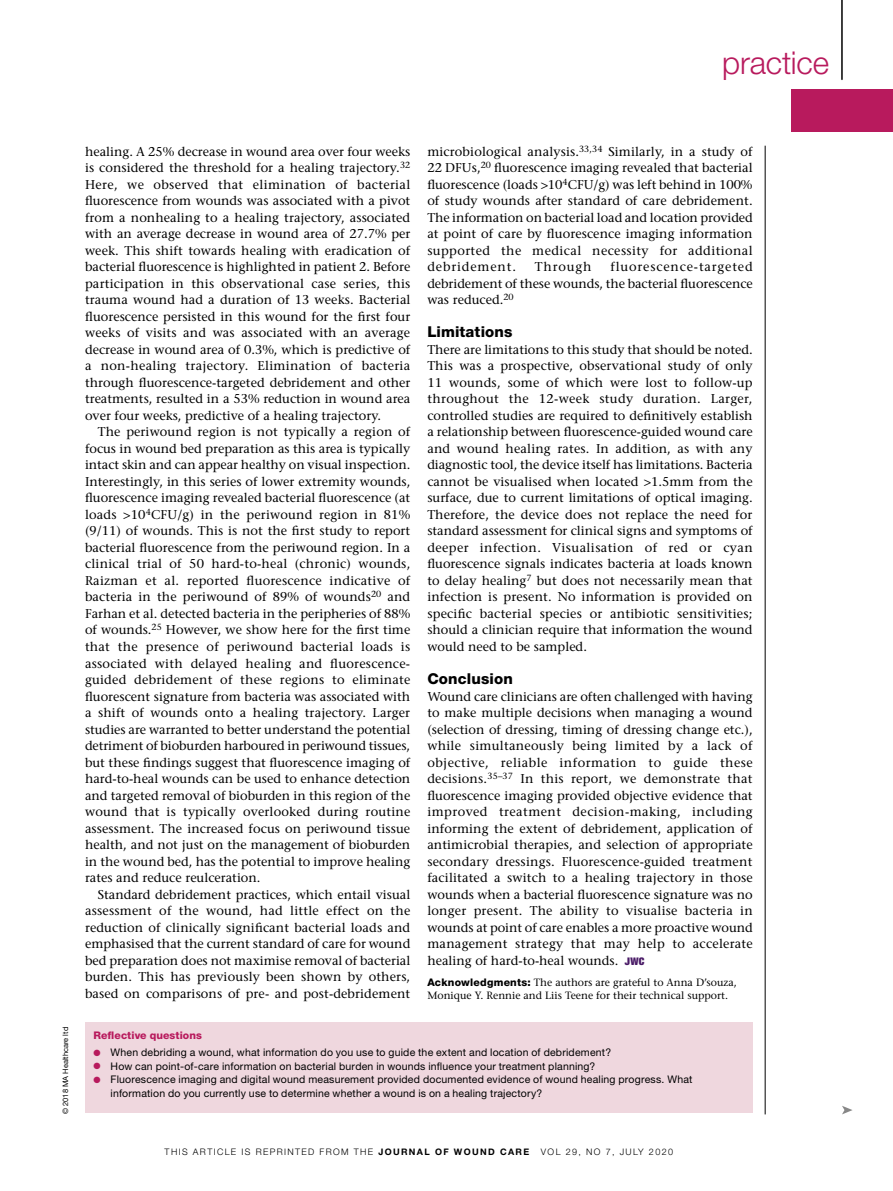
<style>
.page{position:relative;width:893px;height:1191px;background:#fff}
.page>*{position:absolute;margin:0;border:0;box-sizing:border-box;transform-origin:0 0}
.t1{font:300 31.5px "Helvetica Neue LT Std";letter-spacing:-.005em;color:#b81a5d}
.t2{font:800 15px "Helvetica Neue LT Std";letter-spacing:.01em;color:#000}
.t3{font:500 12.75px/16.5px "Stone Serif Std";color:#000;text-align:justify}
.t4{font:500 12.75px "Stone Serif Std";letter-spacing:.065em;color:#000}
.t5{font:10.5px/13.5px "Helvetica Neue LT Std";letter-spacing:.015em;color:#000}
.t6{font:500 10.5px/12.8px "Stone Serif Std";color:#000}
.t7{font:800 10.5px "Helvetica Neue LT Std";letter-spacing:.005em;color:#b81a5d}
.t8{font:300 9px "Helvetica Neue LT Std";letter-spacing:.15em;color:#000}
.t9{font:7.5px "Helvetica Neue LT Std";color:#000}
.s1{font-family:"Helvetica Neue LT Std";font-weight:900;font-stretch:condensed;font-size:10.5px;color:#491a66}
.s2{font-family:"Helvetica Neue LT Std";font-weight:800}
.s3{color:#b81a5d}
.s4{font-weight:700}
</style>
<div class="page">
<hr style="left:842px;top:0;width:1px;height:80px;background:#000">
<div style="left:791px;top:89px;width:102px;height:43px;background:#b81a5d"></div>
<svg style="left:842px;top:1106px;width:11px;height:8px"></svg>
<div style="left:85px;top:1022px;width:668px;height:91px;background:#efd7de"></div>
<hr style="left:765px;top:146px;width:1px;height:968px;background:#000">
<h1 class="t1" style="left:722px;top:44px;width:109px">practice</h1>
<p class="t9" style="left:61px;top:1114px;width:88px;rotate:-90deg">© 2018 MA Healthcare ltd</p>
<p class="t3" style="left:85px;top:143px;width:327px">healing. A 25% decrease in wound area over four weeks is considered the threshold for a healing trajectory.<sup>32<br></sup>Here, we observed that elimination of bacterial fluorescence from wounds was associated with a pivot from a nonhealing to a healing trajectory, associated with an average decrease in wound area of 27.7% per week. This shift towards healing with eradication of bacterial fluorescence is highlighted in patient 2. Before participation in this observational case series, this trauma wound had a duration of 13 weeks. Bacterial fluorescence persisted in this wound for the first four weeks of visits and was associated with an average decrease in wound area of 0.3%, which is predictive of a non-healing trajectory. Elimination of bacteria through fluorescence-targeted debridement and other treatments, resulted in a 53% reduction in wound area over four weeks, predictive of a healing trajectory.</p>
<p class="t3" style="left:85px;top:424px;width:327px;text-indent:13px">The periwound region is not typically a region of focus in wound bed preparation as this area is typically intact skin and can appear healthy on visual inspection.<br>Interestingly, in this series of lower extremity wounds, fluorescence imaging revealed bacterial fluorescence (at loads &gt;10<sup>4</sup>CFU/g) in the periwound region in 81% (9/11) of wounds. This is not the first study to report bacterial fluorescence from the periwound region. In a clinical trial of 50 hard-to-heal (chronic) wounds, Raizman et al. reported fluorescence indicative of bacteria in the periwound of 89% of wounds<sup>20</sup> and Farhan et al. detected bacteria in the peripheries of 88% of wounds.<sup>25</sup> However, we show here for the first time that the presence of periwound bacterial loads is associated with delayed healing and fluorescence&shy;guided debridement of these regions to eliminate fluorescent signature from bacteria was associated with a shift of wounds onto a healing trajectory. Larger studies are warranted to better understand the potential detriment of bioburden harboured in periwound tissues, but these findings suggest that fluorescence imaging of hard-to-heal wounds can be used to enhance detection and targeted removal of bioburden in this region of the wound that is typically overlooked during routine assessment. The increased focus on periwound tissue health, and not just on the management of bioburden in the wound bed, has the potential to improve healing rates and reduce reulceration.</p>
<p class="t3" style="left:85px;top:886px;width:327px;text-indent:13px">Standard debridement practices, which entail visual assessment of the wound, had little effect on the reduction of clinically significant bacterial loads and emphasised that the current standard of care for wound bed preparation does not maximise removal of bacterial burden. This has previously been shown by others, based on comparisons of pre- and post-debridement</p>
<p class="t3" style="left:427px;top:143px;width:327px">microbiological analysis.<sup>33,34</sup> Similarly, in a study of 22 DFUs,<sup>20</sup> fluorescence imaging revealed that bacterial fluorescence (loads &gt;10<sup>4</sup>CFU/g) was left behind in 100% of study wounds after standard of care debridement.<br>The information on bacterial load and location provided at point of care by fluorescence imaging information supported the medical necessity for additional debridement.</p>
<p class="t3" style="left:427px;top:259px;width:327px;text-indent:183px">fluorescence-targeted debridement of these wounds, the bacterial fluorescence was reduced.<sup>20</sup></p>
<p class="t2" style="left:427px;top:323px;width:87px">Limitations</p>
<p class="t3" style="left:427px;top:341px;width:327px">There are limitations to this study that should be noted.<br>This was a prospective, observational study of only 11 wounds, some of which were lost to follow-up throughout the 12-week study duration. Larger, controlled studies are required to definitively establish a relationship between fluorescence-guided wound care and wound healing rates. In addition, as with any diagnostic tool, the device itself has limitations. Bacteria cannot be visualised when located &gt;1.5mm from the surface, due to current limitations of optical imaging.<br>Therefore, the device does not replace the need for standard assessment for clinical signs and symptoms of deeper infection. Visualisation of red or cyan fluorescence signals indicates bacteria at loads known to delay healing<sup>7</sup> but does not necessarily mean that infection is present. No information is provided on specific bacterial species or antibiotic sensitivities; should a clinician require that information the wound would need to be sampled.</p>
<p class="t2" style="left:427px;top:669px;width:87px">Conclusion</p>
<p class="t3" style="left:427px;top:688px;width:327px">Wound care clinicians are often challenged with having to make multiple decisions when managing a wound (selection of dressing, timing of dressing change etc.), while simultaneously being limited by a lack of objective, reliable information to guide these decisions.<sup>35–37</sup> In this report, we demonstrate that fluorescence imaging provided objective evidence that improved treatment decision-making, including informing the extent of debridement, application of antimicrobial therapies, and selection of appropriate secondary dressings. Fluorescence-guided treatment facilitated a switch to a healing trajectory in those wounds when a bacterial fluorescence signature was no longer present. The ability to visualise bacteria in wounds at point of care enables a more proactive wound management strategy that may help to accelerate healing of hard-to-heal wounds. <span class="s1">JWC</span></p>
<p class="t6" style="left:427px;top:976px;width:311px"><span class="s2">Acknowledgments:</span> The authors are grateful to Anna D’souza,<br>Monique Y. Rennie and Liis Teene for their technical support.</p>
<p class="t4" style="left:535px;top:259px;width:58px">Through</p>
<p class="t7" style="left:94px;top:1028px;width:110px">Reflective questions</p>
<p class="t5" style="left:94px;top:1045px;width:519px"><span class="s3">●</span> When debriding a wound, what information do you use to guide the extent and location of debridement?</p>
<p class="t5" style="left:94px;top:1059px;width:503px"><span class="s3">●</span> How can point-of-care information on bacterial burden in wounds influence your treatment planning?</p>
<p class="t5" style="left:111px;top:1072px;width:583px;text-indent:-17px"><span class="s3">●</span> Fluorescence imaging and digital wound measurement provided documented evidence of wound healing progress. What information do you currently use to determine whether a wound is on a healing trajectory?</p>
<p class="t8" style="left:165px;top:1146px;width:366px">THIS ARTICLE IS REPRINTED FROM THE <span class="s4">JOURNAL OF WOUND CARE</span></p>
<p class="t8" style="left:541px;top:1146px;width:134px">VOL 29, NO 7, JULY 2020</p>
</div>
